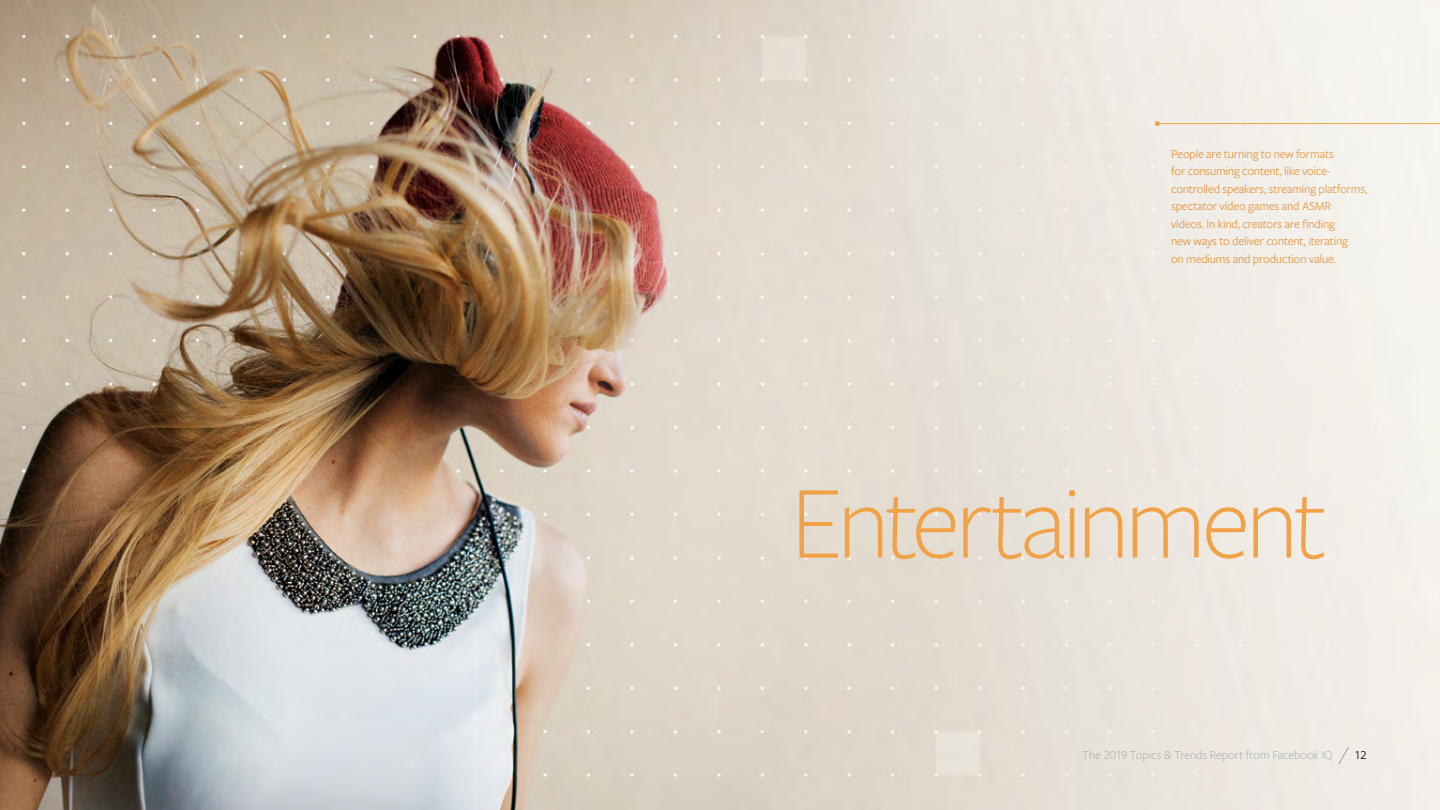
<style>
.page{position:relative;width:1440px;height:810px;background:#fff}
.page>*{position:absolute;margin:0;border:0;box-sizing:border-box;transform-origin:0 0}
.t1{font:300 107.5px "Freight Sans LF Pro";letter-spacing:-.05em;color:#f1a246}
.t2{font:12.5px/17.5px "Freight Sans LF Pro";letter-spacing:-.015em;color:#f1a246}
.t3{font:300 12.5px "Freight Sans LF Pro";color:#9ca2a4}
.t4{font:12.5px "Freight Sans LF Pro";color:#000}
</style>
<div class="page">
<img style="left:0;top:0;width:1440px;height:810px">
<hr style="left:1157px;top:123px;width:283px;height:1px;background:#f1a246">
<svg style="left:1155px;top:121px;width:5px;height:5px"></svg>
<svg style="left:1338px;top:747px;width:11px;height:18px"></svg>
<p class="t2" style="left:1171px;top:145px;width:198px">People are turning to new formats<br>for consuming content, like voice&shy;controlled speakers, streaming platforms, spectator video games and ASMR<br>videos. In kind, creators are finding<br>new ways to deliver content, iterating<br>on mediums and production value.</p>
<h1 class="t1" style="left:791px;top:451px;width:538px">Entertainment</h1>
<p class="t3" style="left:1082px;top:747px;width:252px">The 2019 Topics &amp; Trends Report from Facebook IQ</p>
<p class="t4" style="left:1354px;top:747px;width:14px">12</p>
</div>
